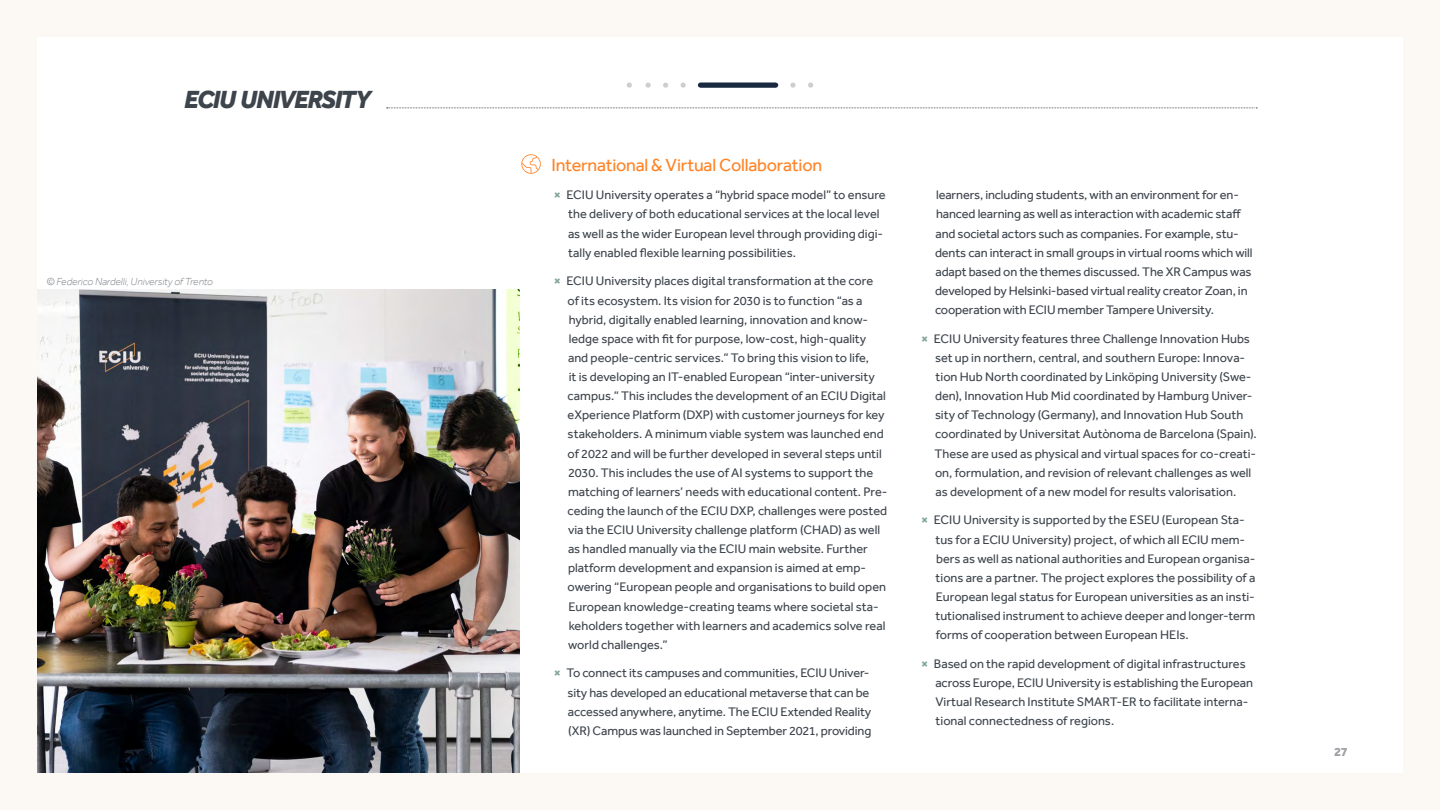
<style>
.page{position:relative;width:1440px;height:810px;background:#fff}
.page>*{position:absolute;margin:0;border:0;box-sizing:border-box;transform-origin:0 0}
.t1{font:italic 800 25.5px "Effra";letter-spacing:-.05em;color:#3d444c}
.t2{font:18px "Effra";letter-spacing:-.015em;color:#fe8326}
.t3{font:12.75px/19.1px "Effra";color:#3d444c}
.t4{font:800 12.75px "Effra";color:#9ea1a5}
.t5{font:italic 300 10.5px "Effra";color:#777c82}
.s1{font-weight:800;color:#84a59d}
</style>
<div class="page">
<div style="left:700px;top:82px;width:76px;height:6px;background:#192940"></div>
<svg style="left:387px;top:108px;width:870px;height:1px"></svg>
<svg style="left:521px;top:154px;width:20px;height:20px"></svg>
<img style="left:37px;top:289px;width:482px;height:483px">
<div style="left:0;top:0;width:37px;height:810px;background:#fcf9f5"></div>
<div style="left:1403px;top:0;width:37px;height:810px;background:#fcf9f5"></div>
<div style="left:31px;top:0;width:1409px;height:37px;background:#fcf9f5"></div>
<div style="left:18px;top:773px;width:1422px;height:37px;background:#fcf9f5"></div>
<h1 class="t1" style="left:184px;top:84px;width:188px">ECIU UNIVERSITY</h1>
<p class="t5" style="left:46px;top:276px;width:168px">© Federico Nardelli, University of Trento</p>
<h2 class="t2" style="left:551px;top:154px;width:272px">International &amp; Virtual Collaboration</h2>
<p class="t3" style="left:568px;top:185px;width:319px;text-indent:-14px"><span class="s1">×</span> ECIU University operates a “hybrid space model” to ensure the delivery of both educational services at the local level as well as the wider European level through providing digi&shy;tally enabled flexible learning possibilities.</p>
<p class="t3" style="left:568px;top:271px;width:321px;text-indent:-14px"><span class="s1">×</span> ECIU University places digital transformation at the core of its ecosystem. Its vision for 2030 is to function “as a hybrid, digitally enabled learning, innovation and know&shy;ledge space with fit for purpose, low-cost, high-quality and people-centric services.” To bring this vision to life,<br>it is developing an IT-enabled European “inter-university campus.” This includes the development of an ECIU Digital eXperience Platform (DXP) with customer journeys for key stakeholders. A minimum viable system was launched end of 2022 and will be further developed in several steps until 2030. This includes the use of AI systems to support the matching of learners’ needs with educational content. Pre&shy;ceding the launch of the ECIU DXP, challenges were posted via the ECIU University challenge platform (CHAD) as well as handled manually via the ECIU main website. Further platform development and expansion is aimed at emp&shy;owering “European people and organisations to build open European knowledge-creating teams where societal sta&shy;keholders together with learners and academics solve real world challenges.”</p>
<p class="t3" style="left:568px;top:663px;width:305px;text-indent:-14px"><span class="s1">×</span> To connect its campuses and communities, ECIU Univer&shy;sity has developed an educational metaverse that can be accessed anywhere, anytime. The ECIU Extended Reality (XR) Campus was launched in September 2021, providing</p>
<p class="t3" style="left:935px;top:185px;width:319px">learners, including students, with an environment for en&shy;hanced learning as well as interaction with academic staff and societal actors such as companies. For example, stu&shy;dents can interact in small groups in virtual rooms which will adapt based on the themes discussed. The XR Campus was developed by Helsinki-based virtual reality creator Zoan, in cooperation with ECIU member Tampere University.</p>
<p class="t3" style="left:935px;top:329px;width:324px;text-indent:-13px"><span class="s1">×</span> ECIU University features three Challenge Innovation Hubs set up in northern, central, and southern Europe: Innova&shy;tion Hub North coordinated by Linköping University (Swe&shy;den), Innovation Hub Mid coordinated by Hamburg Univer&shy;sity of Technology (Germany), and Innovation Hub South coordinated by Universitat Autònoma de Barcelona (Spain).<br>These are used as physical and virtual spaces for co-creati&shy;on, formulation, and revision of relevant challenges as well as development of a new model for results valorisation.</p>
<p class="t3" style="left:936px;top:510px;width:321px;text-indent:-14px"><span class="s1">×</span> ECIU University is supported by the ESEU (European Sta&shy;tus for a ECIU University) project, of which all ECIU mem&shy;bers as well as national authorities and European organisa&shy;tions are a partner. The project explores the possibility of a European legal status for European universities as an insti&shy;tutionalised instrument to achieve deeper and longer-term forms of cooperation between European HEIs.</p>
<p class="t3" style="left:935px;top:654px;width:319px;text-indent:-14px"><span class="s1">×</span> Based on the rapid development of digital infrastructures across Europe, ECIU University is establishing the European Virtual Research Institute SMART-ER to facilitate interna&shy;tional connectedness of regions.</p>
<p class="t4" style="left:1334px;top:744px;width:15px">27</p>
</div>
